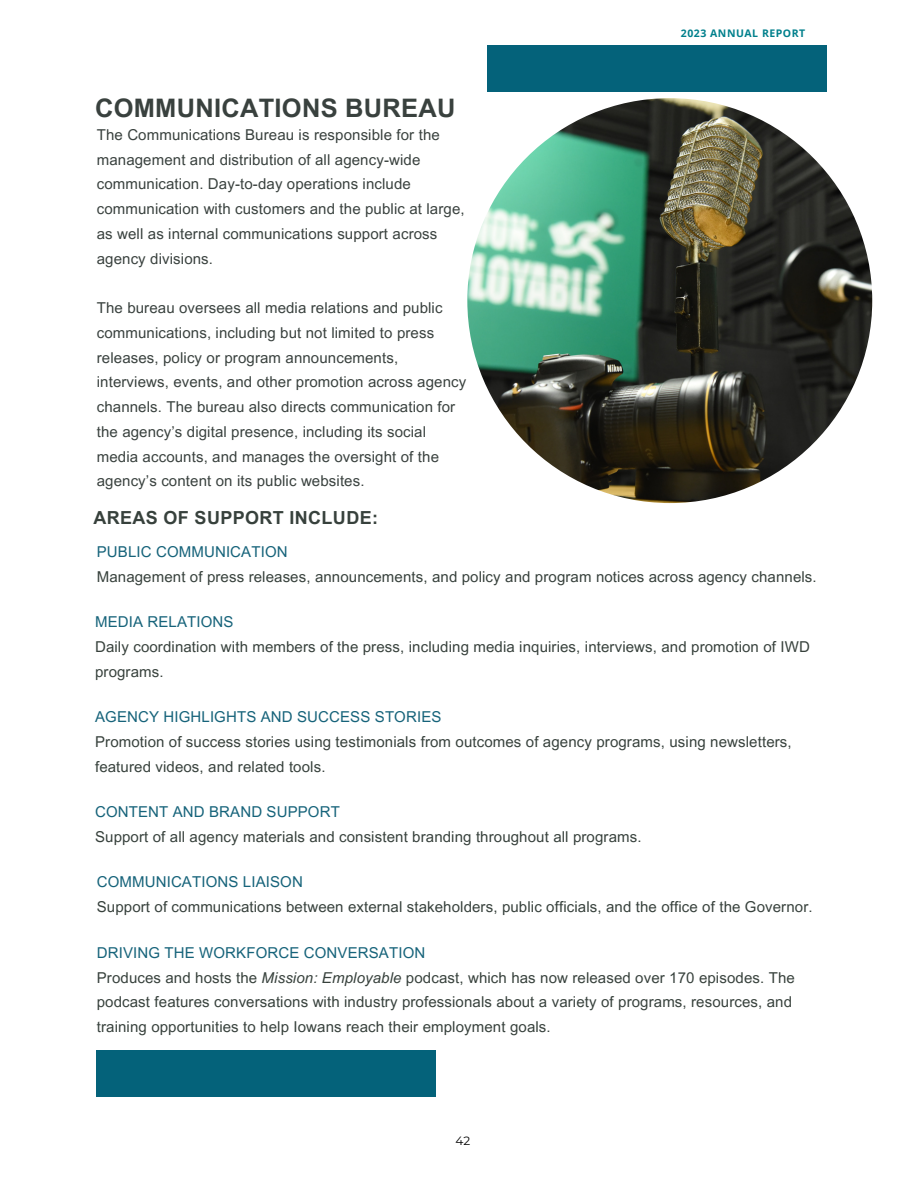
<style>
.page{position:relative;width:918px;height:1188px;background:#fff}
.page>*{position:absolute;margin:0;border:0;box-sizing:border-box;transform-origin:0 0}
.t1{font:700 25.5px "Arial MT Pro";letter-spacing:.01em;color:#39413e}
.t2{font:700 18px "Arial MT Pro";letter-spacing:.02em;color:#37413c}
.t3{font:15px/24.8px "Arial MT Pro";letter-spacing:.01em;color:#37413c}
.t4{font:15px/24.8px "Arial MT Pro";letter-spacing:.01em;color:#39413e}
.t5{font:15px "Arial MT Pro";letter-spacing:.01em;color:#16637a}
.t6{font:12px "Montserrat";color:#000}
.t7{font:700 10.5px "Open Sans";letter-spacing:.05em;color:#00808c}
.s1{font-style:italic}
</style>
<div class="page">
<div style="left:487px;top:46px;width:339px;height:46px;background:#04627a"></div>
<div style="left:97px;top:1051px;width:339px;height:46px;background:#04627a"></div>
<img style="left:467px;top:98px;width:405px;height:405px;border-radius:50%">
<p class="t1" style="left:95px;top:98px;width:362px">COMMUNICATIONS BUREAU</p>
<p class="t4" style="left:97px;top:124px;width:369px">The Communications Bureau is responsible for the management and distribution of all agency-wide communication. Day-to-day operations include communication with customers and the public at large, as well as internal communications support across agency divisions.</p>
<p class="t4" style="left:97px;top:297px;width:371px">The bureau oversees all media relations and public communications, including but not limited to press releases, policy or program announcements, interviews, events, and other promotion across agency channels. The bureau also directs communication for the agency’s digital presence, including its social media accounts, and manages the oversight of the agency’s content on its public websites.</p>
<p class="t2" style="left:93px;top:511px;width:286px">AREAS OF SUPPORT INCLUDE:</p>
<p class="t7" style="left:681px;top:26px;width:126px">2023 ANNUAL REPORT</p>
<p class="t5" style="left:97px;top:546px;width:192px">PUBLIC COMMUNICATION</p>
<p class="t3" style="left:97px;top:566px;width:721px">Management of press releases, announcements, and policy and program notices across agency channels.</p>
<p class="t5" style="left:95px;top:617px;width:140px">MEDIA RELATIONS</p>
<p class="t3" style="left:95px;top:636px;width:716px">Daily coordination with members of the press, including media inquiries, interviews, and promotion of IWD programs.</p>
<p class="t5" style="left:95px;top:711px;width:348px">AGENCY HIGHLIGHTS AND SUCCESS STORIES</p>
<p class="t3" style="left:95px;top:731px;width:698px">Promotion of success stories using testimonials from outcomes of agency programs, using newsletters, featured videos, and related tools.</p>
<p class="t5" style="left:95px;top:806px;width:246px">CONTENT AND BRAND SUPPORT</p>
<p class="t3" style="left:95px;top:826px;width:548px">Support of all agency materials and consistent branding throughout all programs.</p>
<p class="t5" style="left:97px;top:876px;width:208px">COMMUNICATIONS LIAISON</p>
<p class="t3" style="left:97px;top:896px;width:717px">Support of communications between external stakeholders, public officials, and the office of the Governor.</p>
<p class="t5" style="left:97px;top:947px;width:330px">DRIVING THE WORKFORCE CONVERSATION</p>
<p class="t3" style="left:97px;top:967px;width:700px">Produces and hosts the <span class="s1">Mission: Employable</span> podcast, which has now released over 170 episodes. The podcast features conversations with industry professionals about a variety of programs, resources, and training opportunities to help Iowans reach their employment goals.</p>
<p class="t6" style="left:456px;top:1133px;width:16px">42</p>
</div>
